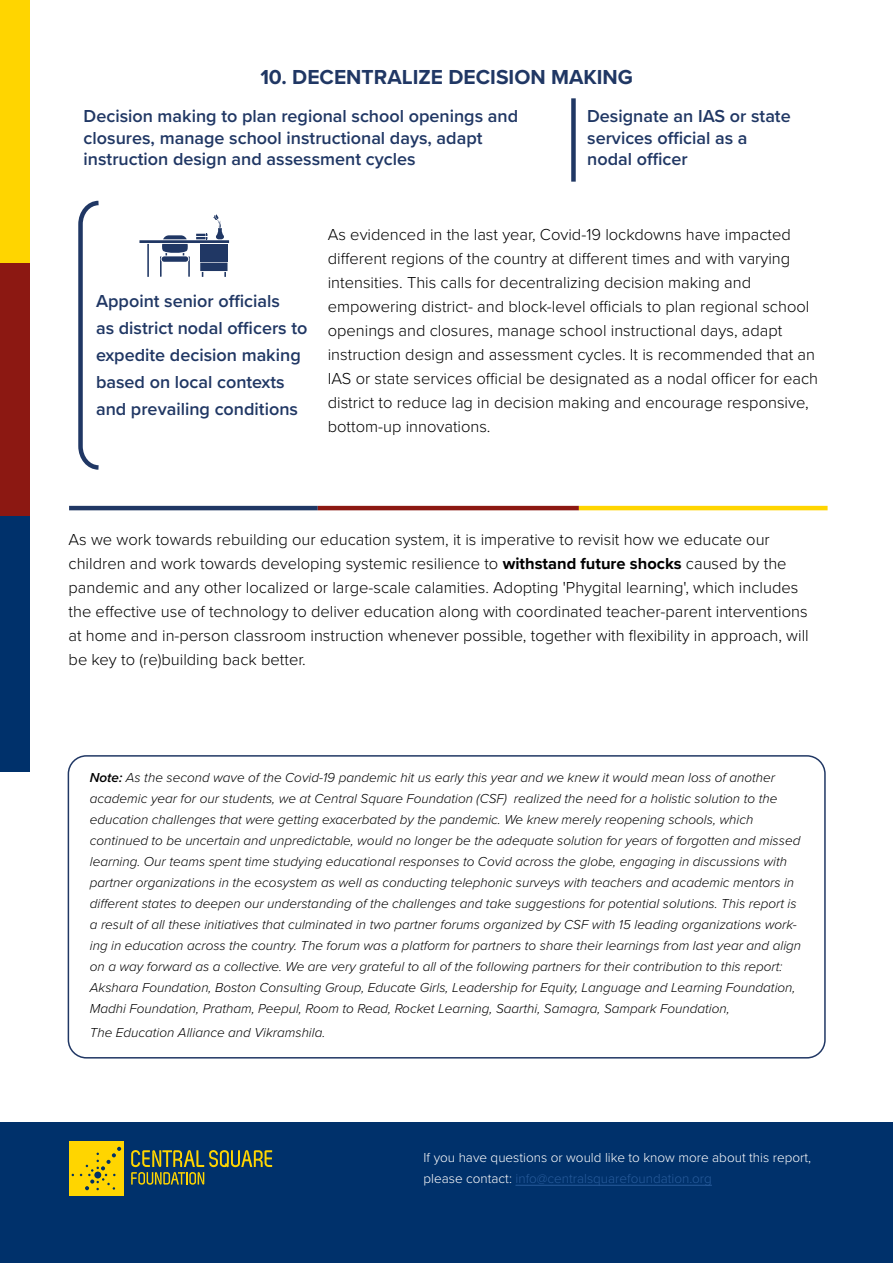
<style>
.page{position:relative;width:893px;height:1263px;background:#fff}
.page>*{position:absolute;margin:0;border:0;box-sizing:border-box;transform-origin:0 0}
.t1{font:700 21px "Proxima Nova";color:#203764}
.t2{font:600 18px/27px "Proxima Nova";color:#203764}
.t3{font:300 16.5px/24px "Proxima Nova";color:#000}
.t4{font:italic 300 13.5px/21px "Proxima Nova";color:#000}
.t5{font:300 13.5px/21px "Proxima Nova";color:#fff}
.s1{font-weight:700}
.s2{font-weight:600}
.s3{color:#275b9b}
</style>
<div class="page">
<div style="left:0;top:1123px;width:893px;height:140px;background:#00316b"></div>
<div style="left:69px;top:1141px;width:55px;height:55px;background:#ffd500"></div>
<svg style="left:80px;top:1147px;width:41px;height:43px"></svg>
<svg style="left:131px;top:1150px;width:141px;height:35px"></svg>
<svg style="left:78px;top:200px;width:21px;height:270px"></svg>
<hr style="left:139px;top:240px;width:90px;height:3px;background:#203764">
<div style="left:200px;top:244px;width:28px;height:8px;background:#203764"></div>
<div style="left:200px;top:253px;width:28px;height:9px;background:#203764"></div>
<svg style="left:200px;top:263px;width:28px;height:14px"></svg>
<svg style="left:147px;top:244px;width:2px;height:33px"></svg>
<svg style="left:160px;top:235px;width:30px;height:42px"></svg>
<svg style="left:196px;top:214px;width:28px;height:25px"></svg>
<div style="left:571px;top:98px;width:5px;height:84px;background:#203764"></div>
<hr style="left:69px;top:506px;width:249px;height:4px;background:#203764">
<hr style="left:318px;top:506px;width:261px;height:4px;background:#8c1812">
<hr style="left:579px;top:506px;width:249px;height:4px;background:#ffd500">
<hr style="left:515px;top:1185px;width:197px;height:1px;background:#275b9b">
<div style="left:68px;top:755px;width:758px;height:303px;border:2px solid #203764;border-radius:18px"></div>
<div style="left:0;top:0;width:30px;height:263px;background:#ffd500"></div>
<div style="left:0;top:263px;width:30px;height:255px;background:#8c1812"></div>
<div style="left:0;top:517px;width:30px;height:255px;background:#00316b"></div>
<h1 class="t1" style="left:260px;top:62px;width:374px">10. DECENTRALIZE DECISION MAKING</h1>
<h2 class="t2" style="left:84px;top:105px;width:436px;line-height:21.6px">Decision making to plan regional school openings and closures, manage school instructional days, adapt instruction design and assessment cycles</h2>
<h2 class="t2" style="left:587px;top:105px;width:205px;line-height:21.6px">Designate an IAS or state services official as a nodal officer</h2>
<h2 class="t2" style="left:96px;top:287px;width:213px">Appoint senior officials<br>as district nodal officers to expedite decision making based on local contexts and prevailing conditions</h2>
<p class="t3" style="left:328px;top:222px;width:492px">As evidenced in the last year, Covid-19 lockdowns have impacted different regions of the country at different times and with varying intensities. This calls for decentralizing decision making and empowering district- and block-level officials to plan regional school openings and closures, manage school instructional days, adapt instruction design and assessment cycles. It is recommended that an IAS or state services official be designated as a nodal officer for each district to reduce lag in decision making and encourage responsive, bottom-up innovations.</p>
<p class="t3" style="left:69px;top:526px;width:742px">As we work towards rebuilding our education system, it is imperative to revisit how we educate our children and work towards developing systemic resilience to <span class="s1">withstand future shocks</span> caused by the pandemic and any other localized or large-scale calamities. Adopting 'Phygital learning', which includes the effective use of technology to deliver education along with coordinated teacher-parent interventions at home and in-person classroom instruction whenever possible, together with flexibility in approach, will be key to (re)building back better.</p>
<p class="t4" style="left:90px;top:766px;width:713px"><span class="s2">Note:</span> As the second wave of the Covid-19 pandemic hit us early this year and we knew it would mean loss of another academic year for our students, we at Central Square Foundation (CSF) realized the need for a holistic solution to the education challenges that were getting exacerbated by the pandemic. We knew merely reopening schools, which continued to be uncertain and unpredictable, would no longer be the adequate solution for years of forgotten and missed learning. Our teams spent time studying educational responses to Covid across the globe, engaging in discussions with partner organizations in the ecosystem as well as conducting telephonic surveys with teachers and academic mentors in different states to deepen our understanding of the challenges and take suggestions for potential solutions. This report is a result of all these initiatives that culminated in two partner forums organized by CSF with 15 leading organizations work&shy;ing in education across the country. The forum was a platform for partners to share their learnings from last year and align on a way forward as a collective. We are very grateful to all of the following partners for their contribution to this report:<br>Akshara Foundation, Boston Consulting Group, Educate Girls, Leadership for Equity, Language and Learning Foundation, Madhi Foundation, Pratham, Peepul, Room to Read, Rocket Learning, Saarthi, Samagra, Sampark Foundation,</p>
<p class="t4" style="left:90px;top:1021px;width:237px">The Education Alliance and Vikramshila.</p>
<p class="t5" style="left:424px;top:1146px;width:389px">If you have questions or would like to know more about this report, please contact: <span class="s3">info@centralsquarefoundation.org</span></p>
</div>
